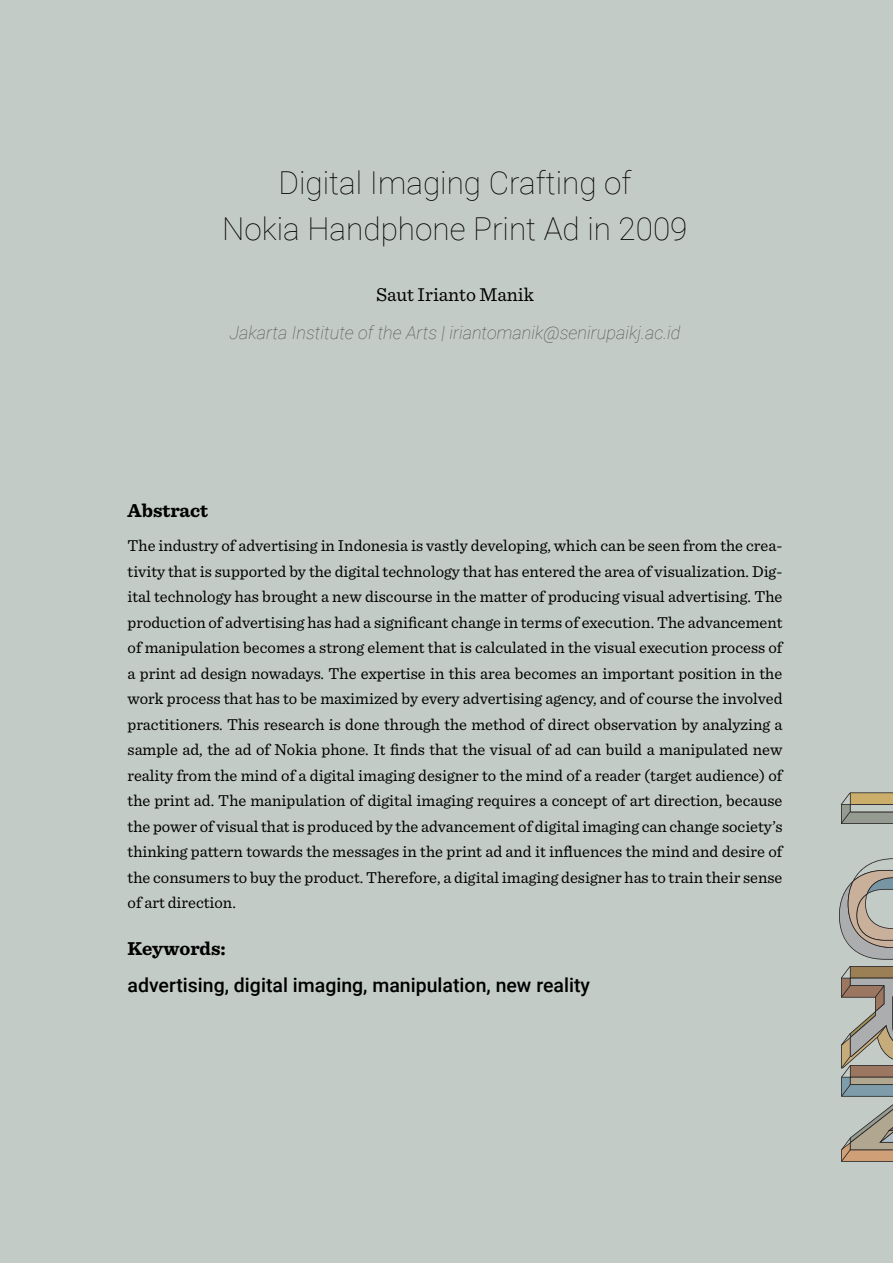
<style>
.page{position:relative;width:893px;height:1263px;background:#c3cbc6}
.page>*{position:absolute;margin:0;border:0;box-sizing:border-box;transform-origin:0 0}
.judul_jurnal{font:100 31.5px "Roboto";color:#000}
.keyword{font:500 19.5px "Roboto";color:#000}
.subab{font:700 19.5px "Sentinel";color:#000}
.nama_jurnalis{font:19.5px "Sentinel";color:#000}
.asal_institusi{font:italic 100 18px "Roboto";color:#4d4d4d}
.bodytext_abstract{font:16.5px/25.5px "Sentinel";color:#000;text-align:justify}
</style>
<div class="page">
<svg style="left:839px;top:792px;width:54px;height:168px"></svg>
<svg style="left:841px;top:966px;width:52px;height:196px"></svg>
<p class="judul_jurnal" style="left:278px;top:160px;width:354px">Digital Imaging Crafting of</p>
<p class="judul_jurnal" style="left:222px;top:207px;width:467px">Nokia Handphone Print Ad in 2009</p>
<p class="nama_jurnalis" style="left:376px;top:280px;width:159px">Saut Irianto Manik</p>
<p class="asal_institusi" style="left:230px;top:320px;width:453px">Jakarta Institute of the Arts | iriantomanik@senirupaikj.ac.id</p>
<p class="subab" style="left:128px;top:495px;width:82px">Abstract</p>
<p class="bodytext_abstract" style="left:128px;top:532px;width:656px">The industry of advertising in Indonesia is vastly developing, which can be seen from the crea&shy;tivity that is supported by the digital technology that has entered the area of visualization. Dig&shy;ital technology has brought a new discourse in the matter of producing visual advertising. The production of advertising has had a significant change in terms of execution. The advancement of manipulation becomes a strong element that is calculated in the visual execution process of a print ad design nowadays. The expertise in this area becomes an important position in the work process that has to be maximized by every advertising agency, and of course the involved practitioners. This research is done through the method of direct observation by analyzing a sample ad, the ad of Nokia phone. It finds that the visual of ad can build a manipulated new reality from the mind of a digital imaging designer to the mind of a reader (target audience) of the print ad. The manipulation of digital imaging requires a concept of art direction, because the power of visual that is produced by the advancement of digital imaging can change society’s thinking pattern towards the messages in the print ad and it influences the mind and desire of the consumers to buy the product. Therefore, a digital imaging designer has to train their sense of art direction.</p>
<p class="subab" style="left:128px;top:933px;width:100px">Keywords:</p>
<p class="keyword" style="left:128px;top:972px;width:464px">advertising, digital imaging, manipulation, new reality</p>
</div>
